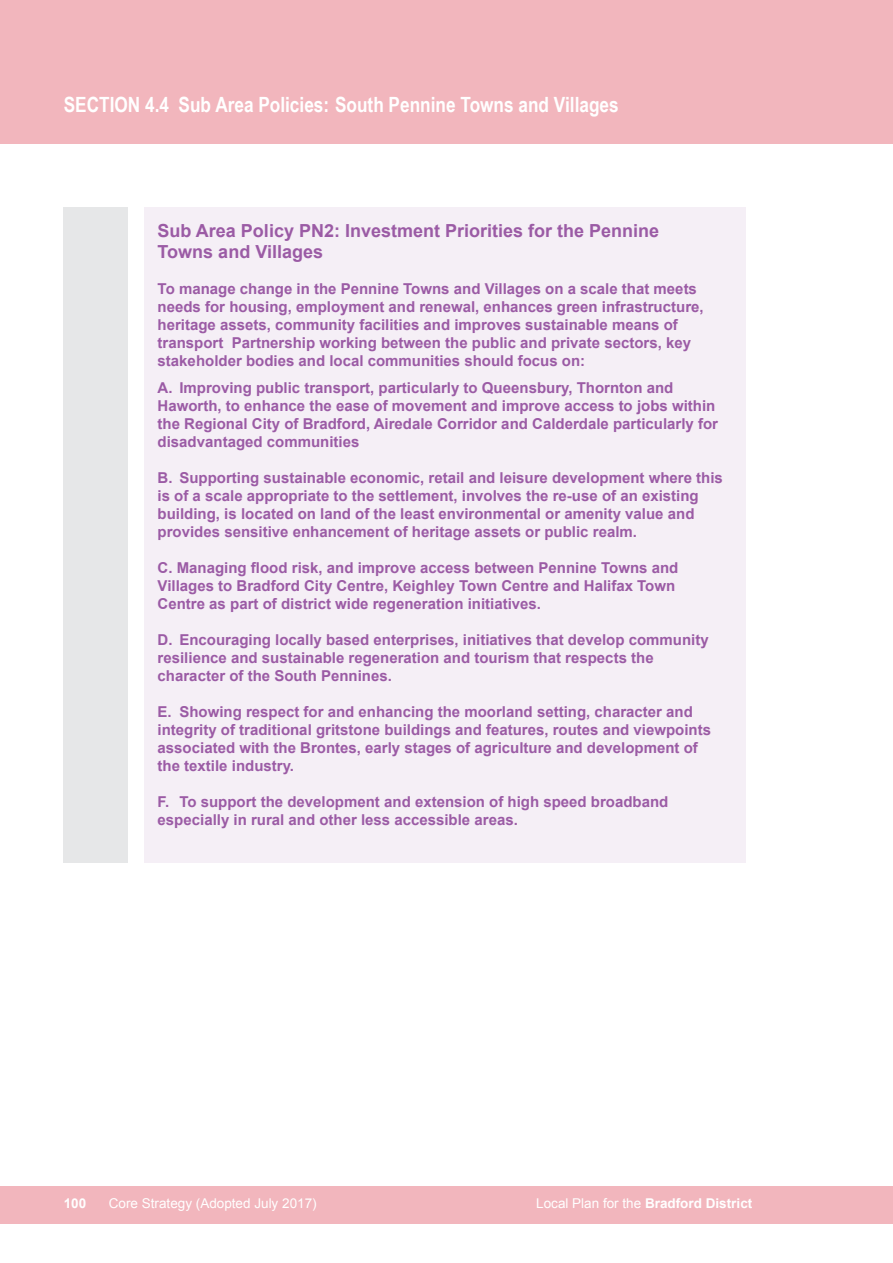
<style>
.page{position:relative;width:893px;height:1263px;background:#fff}
.page>*{position:absolute;margin:0;border:0;box-sizing:border-box;transform-origin:0 0}
.t1{font:700 21px "Arial Narrow";color:#fff}
.t2{font:700 18px/21px "Arial";color:#9b5ba5}
.t3{font:700 15px/18px "Arial";color:#9b5ba5}
.t4{font:700 13.5px "Arial";color:#fff}
.t5{font:13.5px "Arial";color:#fff}
.s1{font-weight:400}
</style>
<div class="page">
<div style="left:0;top:1186px;width:893px;height:38px;background:#f2b6bd"></div>
<div style="left:0;top:0;width:893px;height:144px;background:#f2b6bd"></div>
<div style="left:64px;top:207px;width:64px;height:927px;background:#e6e7e8"></div>
<div style="left:144px;top:207px;width:601px;height:656px;background:#f5eff6"></div>
<div style="left:55px;top:863px;width:82px;height:297px;background:#fff"></div>
<h1 class="t1" style="left:64px;top:93px;width:556px">SECTION 4.4 Sub Area Policies: South Pennine Towns and Villages</h1>
<p class="t2" style="left:158px;top:221px;width:503px">Sub Area Policy PN2: Investment Priorities for the Pennine<br>Towns and Villages</p>
<p class="t3" style="left:158px;top:280px;width:547px">To manage change in the Pennine Towns and Villages on a scale that meets needs for housing, employment and renewal, enhances green infrastructure, heritage assets, community facilities and improves sustainable means of transport Partnership working between the public and private sectors, key stakeholder bodies and local communities should focus on:</p>
<p class="t3" style="left:158px;top:379px;width:562px">A. Improving public transport, particularly to Queensbury, Thornton and Haworth, to enhance the ease of movement and improve access to jobs within the Regional City of Bradford, Airedale Corridor and Calderdale particularly for disadvantaged communities</p>
<p class="t3" style="left:158px;top:469px;width:567px">B. Supporting sustainable economic, retail and leisure development where this is of a scale appropriate to the settlement, involves the re-use of an existing building, is located on land of the least environmental or amenity value and provides sensitive enhancement of heritage assets or public realm.</p>
<p class="t3" style="left:158px;top:559px;width:522px">C. Managing flood risk, and improve access between Pennine Towns and<br>Villages to Bradford City Centre, Keighley Town Centre and Halifax Town<br>Centre as part of district wide regeneration initiatives.</p>
<p class="t3" style="left:158px;top:631px;width:553px">D. Encouraging locally based enterprises, initiatives that develop community resilience and sustainable regeneration and tourism that respects the character of the South Pennines.</p>
<p class="t3" style="left:158px;top:703px;width:555px">E. Showing respect for and enhancing the moorland setting, character and integrity of traditional gritstone buildings and features, routes and viewpoints associated with the Brontes, early stages of agriculture and development of the textile industry.</p>
<p class="t3" style="left:158px;top:793px;width:512px">F. To support the development and extension of high speed broadband especially in rural and other less accessible areas.</p>
<p class="t4" style="left:64px;top:1195px;width:24px">100</p>
<p class="t5" style="left:109px;top:1195px;width:209px">Core Strategy (Adopted July 2017)</p>
<p class="t4" style="left:536px;top:1195px;width:218px"><span class="s1">Local Plan for the</span> Bradford District</p>
</div>
